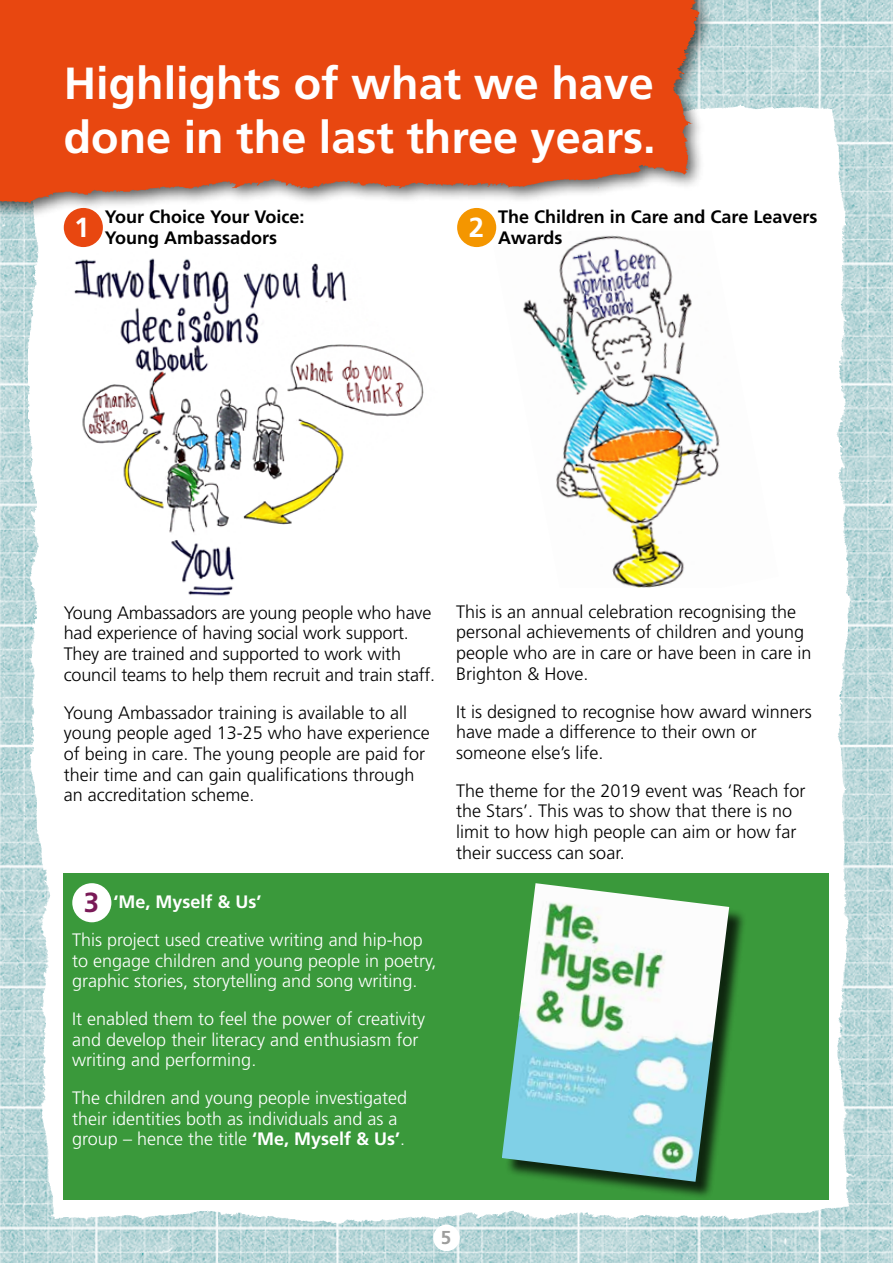
<style>
.page{position:relative;width:893px;height:1263px;background:#fff}
.page>*{position:absolute;margin:0;border:0;box-sizing:border-box;transform-origin:0 0}
.t1{font:700 45px/54px "Frutiger";color:#fff}
.t2{font:700 27.6px "Frutiger";color:#fff}
.t3{font:700 27.6px "Frutiger";color:#791957}
.t4{font:700 18.75px "Frutiger";color:#9d9d9c}
.t5{font:300 18px/20.7px "Frutiger";color:#000}
.t6{font:300 18px/20.7px "Frutiger";color:#fff}
.t7{font:700 18px/20.7px "Frutiger";color:#000}
.t8{font:700 18px "Frutiger";color:#fff}
.s1{font-weight:700}
</style>
<div class="page">
<img style="left:0;top:0;width:893px;height:1263px">
<img style="left:29px;top:93px;width:827px;height:1130px">
<div style="left:0;top:0;width:716px;height:219px;background:#000;opacity:.66"></div>
<img style="left:0;top:0;width:702px;height:209px">
<img style="left:64px;top:252px;width:373px;height:353px">
<img style="left:493px;top:231px;width:286px;height:357px">
<div style="left:64px;top:873px;width:765px;height:326px;background:#3a993b"></div>
<div style="left:505px;top:886px;width:242px;height:314px;background:#000;opacity:.75"></div>
<img style="left:502px;top:883px;width:227px;height:299px">
<div style="left:457px;top:208px;width:39px;height:39px;background:#f49600;border-radius:50%"></div>
<div style="left:72px;top:883px;width:39px;height:39px;background:#fff;border-radius:50%"></div>
<div style="left:64px;top:208px;width:39px;height:39px;background:#e84710;border-radius:50%"></div>
<div style="left:433px;top:1224px;width:27px;height:27px;background:#fff;border-radius:50%"></div>
<h1 class="t1" style="left:64px;top:56px;width:593px">Highlights of what we have done in the last three years.</h1>
<h2 class="t2" style="left:74px;top:211px;width:17px">1</h2>
<p class="t7" style="left:105px;top:207px;width:201px">Your Choice Your Voice:<br>Young Ambassadors</p>
<h2 class="t2" style="left:469px;top:211px;width:17px">2</h2>
<p class="t7" style="left:498px;top:207px;width:321px">The Children in Care and Care Leavers<br>Awards</p>
<p class="t5" style="left:64px;top:602px;width:373px">Young Ambassadors are young people who have had experience of having social work support.<br>They are trained and supported to work with council teams to help them recruit and train staff.</p>
<p class="t5" style="left:64px;top:702px;width:368px">Young Ambassador training is available to all young people aged 13-25 who have experience of being in care. The young people are paid for their time and can gain qualifications through an accreditation scheme.</p>
<h2 class="t3" style="left:84px;top:886px;width:17px">3</h2>
<p class="t8" style="left:113px;top:891px;width:150px">‘Me, Myself &amp; Us’</p>
<p class="t6" style="left:72px;top:929px;width:366px">This project used creative writing and hip-hop to engage children and young people in poetry, graphic stories, storytelling and song writing.</p>
<p class="t6" style="left:72px;top:1008px;width:354px">It enabled them to feel the power of creativity and develop their literacy and enthusiasm for writing and performing.</p>
<p class="t6" style="left:72px;top:1087px;width:336px">The children and young people investigated their identities both as individuals and as a group – hence the title <span class="s1">‘Me, Myself &amp; Us’</span>.</p>
<p class="t5" style="left:456px;top:601px;width:357px">This is an annual celebration recognising the personal achievements of children and young people who are in care or have been in care in Brighton &amp; Hove.</p>
<p class="t5" style="left:456px;top:701px;width:357px">It is designed to recognise how award winners have made a difference to their own or someone else’s life.</p>
<p class="t5" style="left:456px;top:780px;width:351px">The theme for the 2019 event was ‘Reach for the Stars’. This was to show that there is no limit to how high people can aim or how far their success can soar.</p>
<p class="t4" style="left:441px;top:1226px;width:12px">5</p>
</div>
